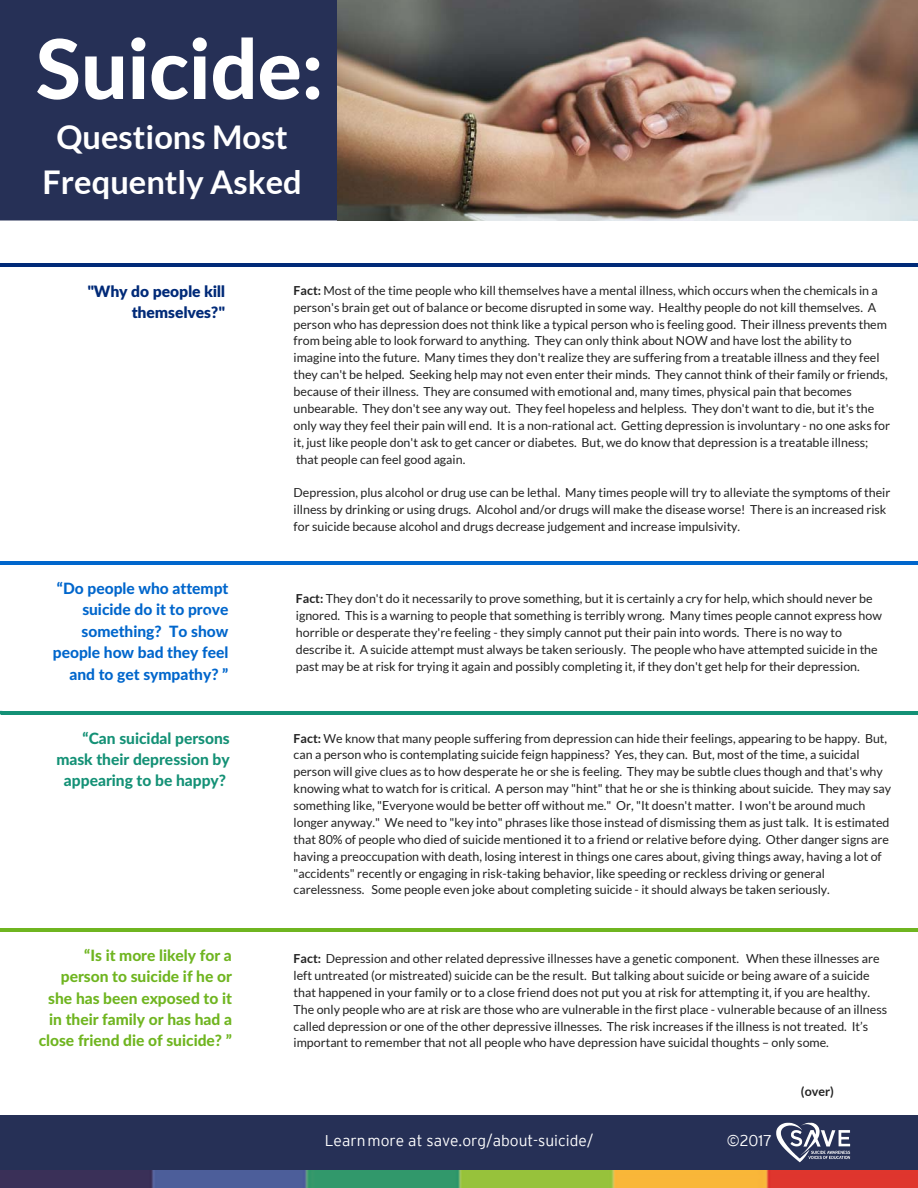
<style>
.page{position:relative;width:918px;height:1188px;background:#fff}
.page>*{position:absolute;margin:0;border:0;box-sizing:border-box;transform-origin:0 0}
.t1{font:800 82.5px "Lato";color:#fff}
.t2{font:700 32.7px/45px "Lato";color:#fff;text-align:center}
.t3{font:800 15.6px/21.3px "Lato";color:#6fb520;text-align:right}
.t4{font:800 15.6px/21.3px "Lato";color:#06c;text-align:right}
.t5{font:800 15.6px/21.3px "Lato";color:#149176;text-align:right}
.t6{font:300 15.6px "Interstate";color:#fff}
.t7{font:900 15.6px/21.3px "Lato";letter-spacing:-.01em;color:#002a78;text-align:right}
.t8{font:15.6px "Lato";color:#fff}
.t9{font:12.45px/16.8px "Lato";color:#222}
.t10{font:700 12.45px "Lato";color:#222}
.s1{font-weight:700}
</style>
<div class="page">
<div style="left:0;top:1115px;width:918px;height:72px;background:#263056"></div>
<div style="left:0;top:0;width:338px;height:220px;background:#263056"></div>
<img style="left:338px;top:0;width:580px;height:220px">
<img style="left:776px;top:1122px;width:75px;height:41px">
<hr style="left:0;top:263px;width:918px;height:4px;background:#002a78">
<hr style="left:0;top:561px;width:918px;height:4px;background:#06c">
<hr style="left:1px;top:711px;width:917px;height:3px;background:#149176">
<hr style="left:0;top:928px;width:918px;height:4px;background:#6fb520">
<img style="left:0;top:1170px;width:918px;height:18px">
<h1 class="t1" style="left:36px;top:18px;width:289px">Suicide:</h1>
<h2 class="t2" style="left:43px;top:114px;width:261px">Questions Most<br>Frequently Asked</h2>
<p class="t7" style="left:87px;top:280px;width:140px">"Why do people kill themselves?"</p>
<p class="t4" style="left:53px;top:577px;width:177px">“Do people who attempt suicide do it to prove something? To show people how bad they feel and to get sympathy? ”</p>
<p class="t8" style="left:207px;top:601px;width:10px">.”</p>
<p class="t9" style="left:294px;top:282px;width:598px"><span class="s1">Fact:</span> Most of the time people who kill themselves have a mental illness, which occurs when the chemicals in a person's brain get out of balance or become disrupted in some way. Healthy people do not kill themselves. A person who has depression does not think like a typical person who is feeling good. Their illness prevents them from being able to look forward to anything. They can only think about NOW and have lost the ability to imagine into the future. Many times they don't realize they are suffering from a treatable illness and they feel they can't be helped. Seeking help may not even enter their minds. They cannot think of their family or friends, because of their illness. They are consumed with emotional and, many times, physical pain that becomes unbearable. They don't see any way out. They feel hopeless and helpless. They don't want to die, but it's the only way they feel their pain will end. It is a non-rational act. Getting depression is involuntary - no one asks for it, just like people don't ask to get cancer or diabetes. But, we do know that depression is a treatable illness; that people can feel good again.</p>
<p class="t9" style="left:294px;top:484px;width:598px">Depression, plus alcohol or drug use can be lethal. Many times people will try to alleviate the symptoms of their illness by drinking or using drugs. Alcohol and/or drugs will make the disease worse! There is an increased risk for suicide because alcohol and drugs decrease judgement and increase impulsivity.</p>
<p class="t9" style="left:296px;top:590px;width:588px"><span class="s1">Fact:</span> They don't do it necessarily to prove something, but it is certainly a cry for help, which should never be ignored. This is a warning to people that something is terribly wrong. Many times people cannot express how horrible or desperate they're feeling - they simply cannot put their pain into words. There is no way to describe it. A suicide attempt must always be taken seriously. The people who have attempted suicide in the past may be at risk for trying it again and possibly completing it, if they don't get help for their depression.</p>
<p class="t5" style="left:56px;top:727px;width:175px">“Can suicidal persons mask their depression by appearing to be happy?</p>
<p class="t9" style="left:294px;top:730px;width:599px"><span class="s1">Fact:</span> We know that many people suffering from depression can hide their feelings, appearing to be happy. But, can a person who is contemplating suicide feign happiness? Yes, they can. But, most of the time, a suicidal person will give clues as to how desperate he or she is feeling. They may be subtle clues though and that's why knowing what to watch for is critical. A person may "hint" that he or she is thinking about suicide. They may say something like, "Everyone would be better off without me." Or, "It doesn't matter. I won't be around much longer anyway." We need to "key into" phrases like those instead of dismissing them as just talk. It is estimated that 80% of people who died of suicide mentioned it to a friend or relative before dying. Other danger signs are having a preoccupation with death, losing interest in things one cares about, giving things away, having a lot of "accidents" recently or engaging in risk-taking behavior, like speeding or reckless driving or general carelessness. Some people even joke about completing suicide - it should always be taken seriously.</p>
<p class="t3" style="left:39px;top:944px;width:195px">“Is it more likely for a person to suicide if he or she has been exposed to it in their family or has had a close friend die of suicide? ”</p>
<p class="t9" style="left:294px;top:950px;width:595px"><span class="s1">Fact:</span> Depression and other related depressive illnesses have a genetic component. When these illnesses are left untreated (or mistreated) suicide can be the result. But talking about suicide or being aware of a suicide that happened in your family or to a close friend does not put you at risk for attempting it, if you are healthy.<br>The only people who are at risk are those who are vulnerable in the first place - vulnerable because of an illness called depression or one of the other depressive illnesses. The risk increases if the illness is not treated. It’s important to remember that not all people who have depression have suicidal thoughts – only some.</p>
<p class="t10" style="left:801px;top:1084px;width:34px">(over)</p>
<p class="t6" style="left:727px;top:1135px;width:47px">©2017</p>
<p class="t6" style="left:325px;top:1135px;width:270px">Learn more at save.org/about-suicide/</p>
</div>
